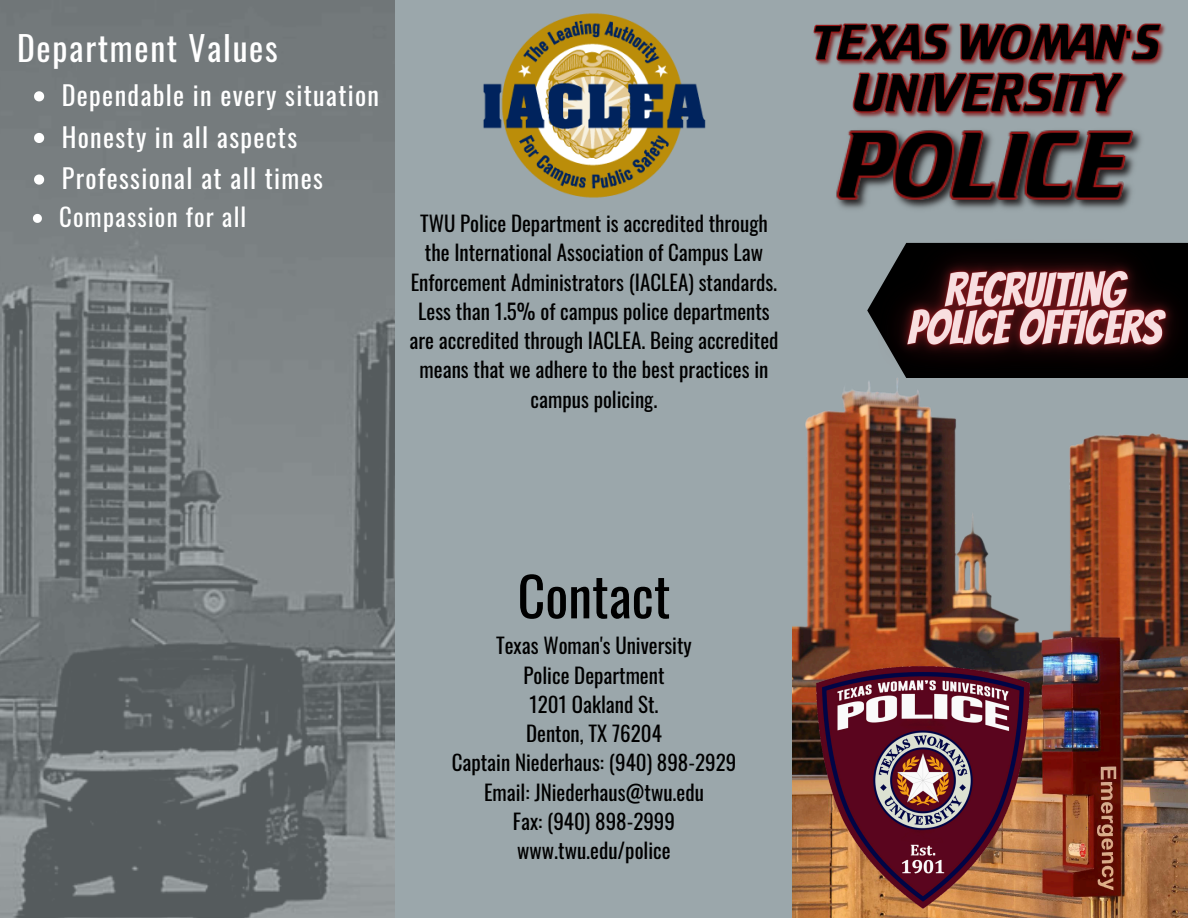
<style>
.page{position:relative;width:1188px;height:918px;background:#9ba7ab}
.page>*{position:absolute;margin:0;border:0;box-sizing:border-box;transform-origin:0 0}
.t1{font:54px "Oswald";color:#000}
.t2{font:33.75px "Oswald";letter-spacing:.05em;color:#fff}
.t3{font:26.25px "Oswald";letter-spacing:.05em;color:#fff}
.t4{font:24.75px "Oswald";letter-spacing:.05em;color:#fff}
.t5{font:21px/29.2px "Oswald";color:#000;text-align:center}
</style>
<div class="page">
<img style="left:0;top:0;width:395px;height:918px">
<img style="left:792px;top:390px;width:396px;height:528px">
<img style="left:483px;top:13px;width:223px;height:185px">
<img style="left:836px;top:130px;width:306px;height:78px">
<img style="left:813px;top:23px;width:353px;height:42px">
<img style="left:850px;top:59px;width:280px;height:59px">
<img style="left:812px;top:661px;width:222px;height:252px">
<svg style="left:34px;top:91px;width:10px;height:10px"></svg>
<svg style="left:34px;top:133px;width:10px;height:10px"></svg>
<svg style="left:34px;top:175px;width:10px;height:10px"></svg>
<svg style="left:33px;top:214px;width:9px;height:9px"></svg>
<img style="left:845px;top:205px;width:343px;height:209px">
<p class="t2" style="left:17px;top:22px;width:262px">Department Values</p>
<p class="t3" style="left:62px;top:75px;width:319px">Dependable in every situation</p>
<p class="t3" style="left:62px;top:116px;width:237px">Honesty in all aspects</p>
<p class="t3" style="left:62px;top:158px;width:263px">Professional at all times</p>
<p class="t4" style="left:59px;top:198px;width:189px">Compassion for all</p>
<p class="t5" style="left:409px;top:208px;width:371px">TWU Police Department is accredited through the International Association of Campus Law Enforcement Administrators (IACLEA) standards.<br>Less than 1.5% of campus police departments are accredited through IACLEA. Being accredited means that we adhere to the best practices in campus policing.</p>
<p class="t1" style="left:518px;top:554px;width:154px">Contact</p>
<p class="t5" style="left:496px;top:630px;width:197px">Texas Woman's University</p>
<p class="t5" style="left:523px;top:660px;width:143px">Police Department</p>
<p class="t5" style="left:530px;top:689px;width:130px">1201 Oakland St.</p>
<p class="t5" style="left:526px;top:718px;width:137px">Denton, TX 76204</p>
<p class="t5" style="left:452px;top:747px;width:286px">Captain Niederhaus: (940) 898-2929</p>
<p class="t5" style="left:484px;top:777px;width:221px">Email: JNiederhaus@twu.edu</p>
<p class="t5" style="left:513px;top:806px;width:164px">Fax: (940) 898-2999</p>
<p class="t5" style="left:517px;top:835px;width:155px">www.twu.edu/police</p>
</div>
